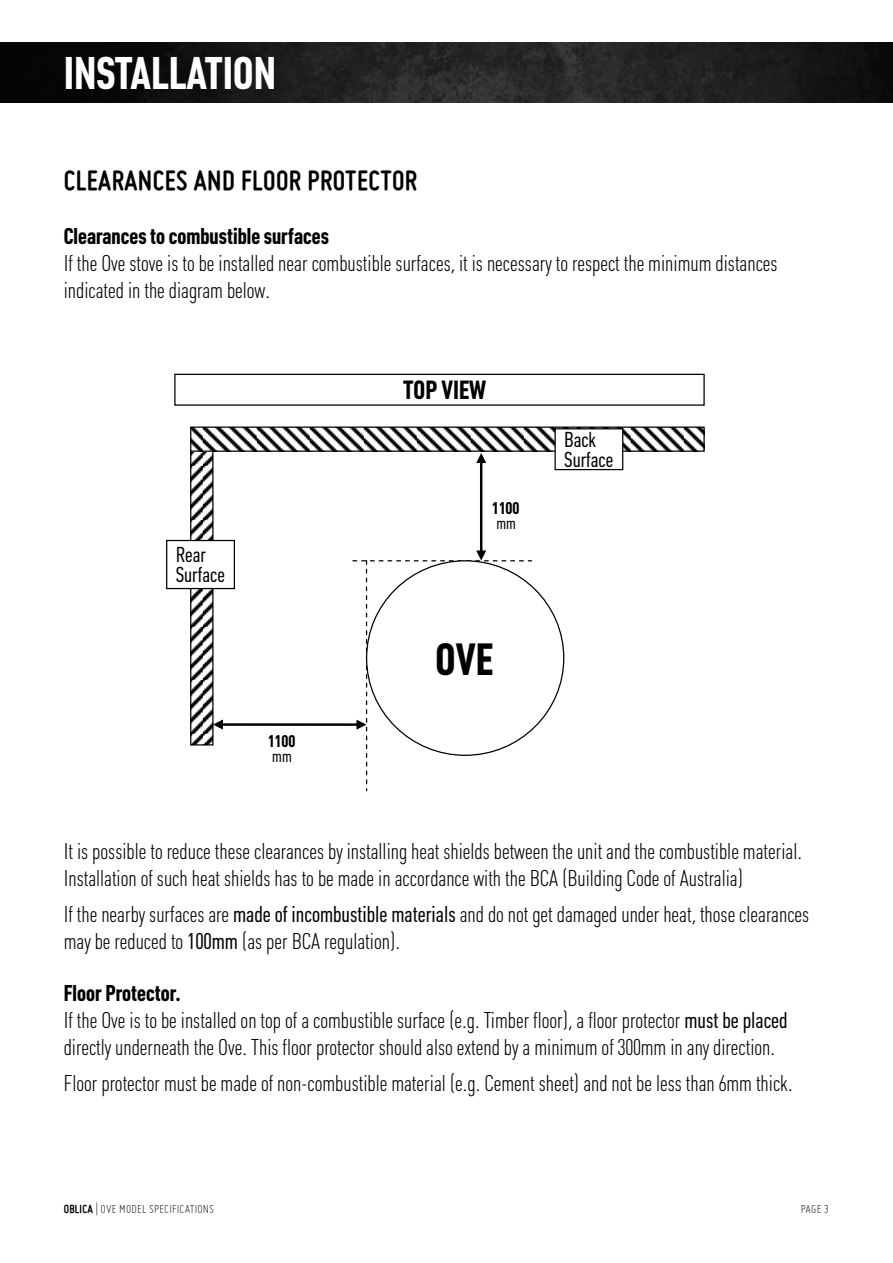
<style>
.page{position:relative;width:893px;height:1263px;background:#fff}
.page>*{position:absolute;margin:0;border:0;box-sizing:border-box;transform-origin:0 0}
.t1{font:700 45px "Plumb Condensed";letter-spacing:.085em;color:#fff}
.t2{font:700 44.4px "Plumb Condensed";color:#000}
.t3{font:700 30px "Miso";letter-spacing:.015em;color:#000}
.t4{font:700 25.95px "Plumb Condensed";color:#000}
.t5{font:300 22.5px/27px "Plumb Condensed";color:#000}
.t6{font:700 22.5px "Plumb Condensed";color:#000}
.t7{font:21.3px/20.4px "Plumb Condensed";color:#000}
.t8{font:700 16.65px "Plumb Condensed";color:#000}
.t9{font:16.65px "Plumb Condensed";color:#000}
.t10{font:300 12.75px "Miso";letter-spacing:.015em;color:#000}
.s1{font-weight:400}
.s2{font-weight:700}
</style>
<div class="page">
<img style="left:0;top:43px;width:893px;height:59px">
<svg style="left:192px;top:452px;width:20px;height:291px"></svg>
<div style="left:190px;top:450px;width:24px;height:295px;border:1px solid #000"></div>
<svg style="left:192px;top:428px;width:511px;height:22px"></svg>
<div style="left:190px;top:426px;width:515px;height:26px;border:1px solid #000"></div>
<svg style="left:213px;top:453px;width:319px;height:338px"></svg>
<div style="left:555px;top:429px;width:68px;height:41px;background:#fff"></div>
<div style="left:554px;top:428px;width:69px;height:42px;border:1px solid #000"></div>
<div style="left:167px;top:540px;width:67px;height:48px;background:#fff"></div>
<div style="left:166px;top:540px;width:69px;height:49px;border:1px solid #000"></div>
<div style="left:174px;top:374px;width:531px;height:32px;border:1px solid #000"></div>
<div style="left:367px;top:561px;width:197px;height:194px;background:#fff;border-radius:50%"></div>
<h1 class="t1" style="left:64px;top:48px;width:214px">Installation</h1>
<h3 class="t3" style="left:64px;top:164px;width:355px">CLEARANCES AND FLOOR PROTECTOR</h3>
<p class="t6" style="left:64px;top:224px;width:267px">Clearances to combustible surfaces</p>
<p class="t5" style="left:64px;top:251px;width:715px">If the Ove stove is to be installed near combustible surfaces, it is necessary to respect the minimum distances indicated in the diagram below.</p>
<p class="t7" style="left:176px;top:545px;width:51px">Rear<br>Surface</p>
<p class="t8" style="left:268px;top:732px;width:29px">1100</p>
<p class="t9" style="left:272px;top:747px;width:21px">mm</p>
<p class="t4" style="left:403px;top:375px;width:85px">TOP VIEW</p>
<p class="t8" style="left:492px;top:499px;width:29px">1100</p>
<p class="t9" style="left:496px;top:515px;width:21px">mm</p>
<h2 class="t2" style="left:436px;top:635px;width:59px">OVE</h2>
<p class="t7" style="left:564px;top:430px;width:51px">Back<br>Surface</p>
<p class="t5" style="left:64px;top:838px;width:740px">It is possible to reduce these clearances by installing heat shields between the unit and the combustible material.<br>I nstallation of such heat shields has to be made in accordance with the BCA (Building Code of Australia)</p>
<p class="t5" style="left:64px;top:901px;width:747px">If the nearby surfaces are <span class="s1">made of incombustible materials</span> and do not get damaged under heat, those clearances may be reduced to <span class="s1">100mm</span> (as per BCA regulation).</p>
<p class="t5" style="left:64px;top:980px;width:725px"><span class="s2">Floor Protector.<br></span>If the Ove is to be installed on top of a combustible surface (e.g. Timber floor), a floor protector <span class="s1">must be placed </span>directly underneath the Ove. This floor protector should also extend by a minimum of 300mm in any direction.</p>
<p class="t5" style="left:64px;top:1070px;width:731px">Floor protector must be made of non-combustible material (e.g. Cement sheet) and not be less than 6mm thick.</p>
<p class="t10" style="left:64px;top:1202px;width:152px"><span class="s2">OBLICA</span> | OVE MODEL SPECIFICATIONS</p>
<p class="t10" style="left:801px;top:1201px;width:30px">PAGE 3</p>
</div>
